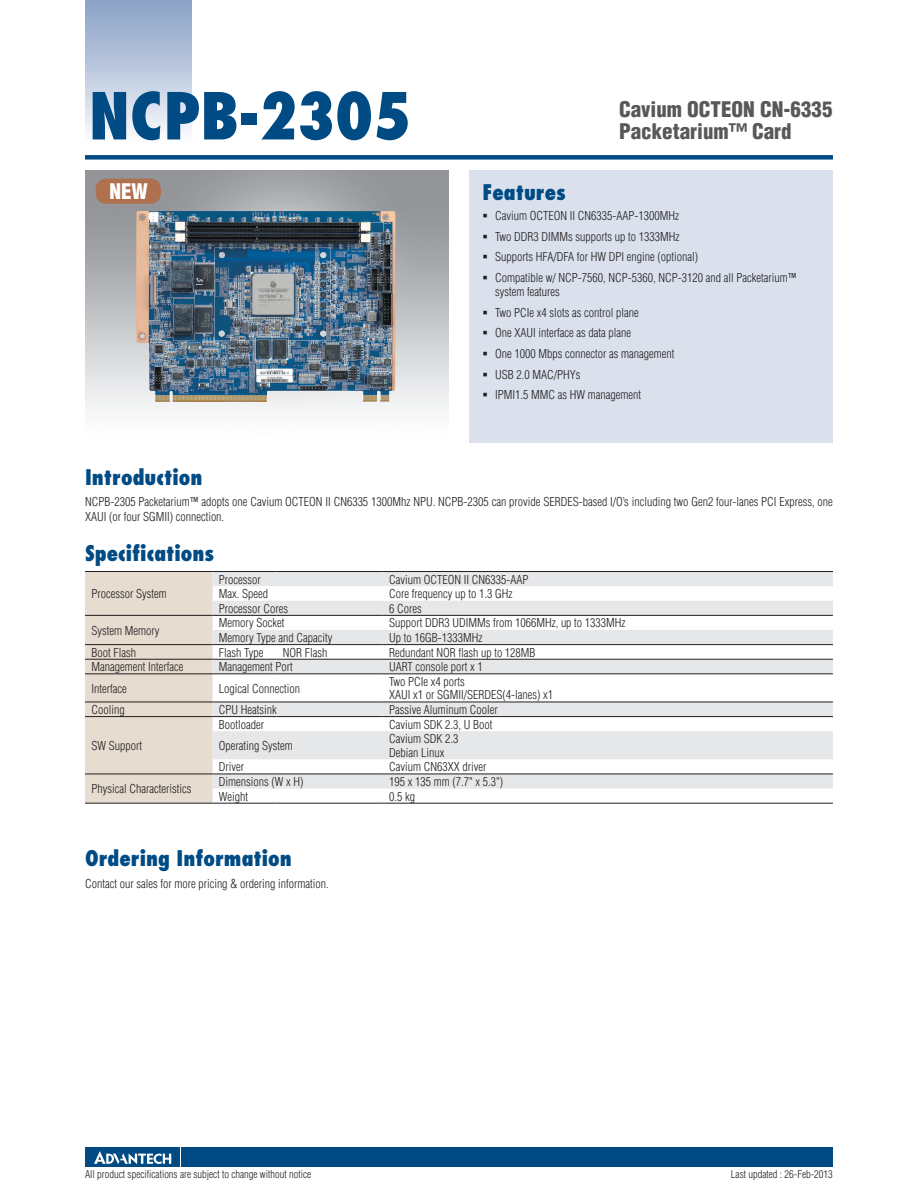
<style>
.page{position:relative;width:918px;height:1188px;background:#fff}
.page>*{position:absolute;margin:0;border:0;box-sizing:border-box;transform-origin:0 0}
.t1{font:800 condensed 63px "Futura";color:#004b84}
.t2{font:800 condensed 21px "Futura";color:#004b84}
.t3{font:900 condensed 21px/22.5px "Helvetica";color:#57585a}
.t4{font:900 condensed 21px "Helvetica";color:#fff}
.t5{font:300 condensed 12px/20.7px "Helvetica";color:#231f20}
.t6{font:300 condensed 10.5px "Helvetica";color:#231f20}
</style>
<div class="page">
<div style="left:85px;top:155px;width:748px;height:5px;background:#004b84"></div>
<div style="left:182px;top:1147px;width:651px;height:20px;background:#004b84"></div>
<div style="left:85px;top:1147px;width:95px;height:20px;background:#004b84"></div>
<svg style="left:94px;top:1151px;width:77px;height:13px"></svg>
<div style="left:85px;top:0;width:106px;height:143px;background:linear-gradient(to bottom,#879fc5,#fafafd)"></div>
<div style="left:470px;top:170px;width:363px;height:272px;background:#dae1ed"></div>
<img style="left:85px;top:170px;width:363px;height:240px">
<img style="left:136px;top:211px;width:260px;height:191px">
<div style="left:85px;top:572px;width:128px;height:231px;background:#e6dccf"></div>
<svg style="left:213px;top:572px;width:620px;height:217px;fill:#e6e7e9"></svg>
<hr style="left:85px;top:571px;width:128px;height:1px;background:#231f20">
<hr style="left:213px;top:571px;width:63px;height:1px;background:#231f20">
<hr style="left:276px;top:571px;width:107px;height:1px;background:#231f20">
<hr style="left:383px;top:571px;width:450px;height:1px;background:#231f20">
<hr style="left:85px;top:615px;width:128px;height:1px;background:#231f20">
<hr style="left:85px;top:644px;width:128px;height:1px;background:#231f20">
<hr style="left:213px;top:615px;width:63px;height:1px;background:#231f20">
<hr style="left:276px;top:615px;width:107px;height:1px;background:#231f20">
<hr style="left:383px;top:615px;width:450px;height:1px;background:#231f20">
<hr style="left:213px;top:644px;width:63px;height:1px;background:#231f20">
<hr style="left:276px;top:644px;width:107px;height:1px;background:#231f20">
<hr style="left:383px;top:644px;width:450px;height:1px;background:#231f20">
<hr style="left:85px;top:659px;width:128px;height:1px;background:#231f20">
<hr style="left:213px;top:659px;width:63px;height:1px;background:#231f20">
<hr style="left:276px;top:659px;width:107px;height:1px;background:#231f20">
<hr style="left:383px;top:659px;width:450px;height:1px;background:#231f20">
<hr style="left:85px;top:673px;width:128px;height:1px;background:#231f20">
<hr style="left:213px;top:673px;width:63px;height:1px;background:#231f20">
<hr style="left:276px;top:673px;width:107px;height:1px;background:#231f20">
<hr style="left:383px;top:673px;width:450px;height:1px;background:#231f20">
<hr style="left:85px;top:702px;width:128px;height:1px;background:#231f20">
<hr style="left:213px;top:702px;width:63px;height:1px;background:#231f20">
<hr style="left:276px;top:702px;width:107px;height:1px;background:#231f20">
<hr style="left:383px;top:702px;width:450px;height:1px;background:#231f20">
<hr style="left:85px;top:716px;width:128px;height:1px;background:#231f20">
<hr style="left:213px;top:716px;width:63px;height:1px;background:#231f20">
<hr style="left:276px;top:716px;width:107px;height:1px;background:#231f20">
<hr style="left:383px;top:716px;width:450px;height:1px;background:#231f20">
<hr style="left:85px;top:774px;width:128px;height:1px;background:#231f20">
<hr style="left:85px;top:803px;width:128px;height:1px;background:#231f20">
<hr style="left:213px;top:774px;width:63px;height:1px;background:#231f20">
<hr style="left:276px;top:774px;width:107px;height:1px;background:#231f20">
<hr style="left:383px;top:774px;width:450px;height:1px;background:#231f20">
<hr style="left:213px;top:803px;width:63px;height:1px;background:#231f20">
<hr style="left:276px;top:803px;width:107px;height:1px;background:#231f20">
<hr style="left:383px;top:803px;width:450px;height:1px;background:#231f20">
<div style="left:96px;top:179px;width:65px;height:25px;background:#af704e;border-radius:10px"></div>
<h1 class="t1" style="left:89px;top:76px;width:324px">NCPB-2305</h1>
<h2 class="t3" style="left:619px;top:98px;width:215px">Cavium OCTEON CN-6335<br>Packetarium™ Card</h2>
<h2 class="t4" style="left:109px;top:178px;width:40px">NEW</h2>
<h2 class="t2" style="left:482px;top:178px;width:85px">Features</h2>
<p class="t5" style="left:495px;top:205px;width:303px">Cavium OCTEON II CN6335-AAP-1300MHz<br>Two DDR3 DIMMs supports up to 1333MHz<br>Supports HFA/DFA for HW DPI engine (optional)<br>Compatible w/ NCP-7560, NCP-5360, NCP-3120 and all Packetarium™</p>
<p class="t5" style="left:495px;top:281px;width:181px">system features<br>Two PCIe x4 slots as control plane<br>One XAUI interface as data plane<br>One 1000 Mbps connector as management<br>USB 2.0 MAC/PHYs<br>IPMI1.5 MMC as HW management</p>
<h2 class="t2" style="left:85px;top:463px;width:119px">Introduction</h2>
<p class="t5" style="left:85px;top:494px;width:749px;line-height:15px">NCPB-2305 Packetarium™ adopts one Cavium OCTEON II CN6335 1300Mhz NPU. NCPB-2305 can provide SERDES-based I/O’s including two Gen2 four-lanes PCI Express, one<br>XAUI (or four SGMII) connection.</p>
<h2 class="t2" style="left:85px;top:539px;width:131px">Specifications</h2>
<p class="t5" style="left:91px;top:583px;width:77px">Processor System</p>
<p class="t5" style="left:219px;top:569px;width:43px">Processor</p>
<p class="t5" style="left:389px;top:569px;width:141px">Cavium OCTEON II CN6335-AAP</p>
<p class="t5" style="left:219px;top:583px;width:51px">Max. Speed</p>
<p class="t5" style="left:389px;top:583px;width:125px">Core frequency up to 1.3 GHz</p>
<p class="t5" style="left:219px;top:598px;width:71px">Processor Cores</p>
<p class="t5" style="left:389px;top:598px;width:34px">6 Cores</p>
<p class="t5" style="left:91px;top:620px;width:70px">System Memory</p>
<p class="t5" style="left:219px;top:613px;width:67px">Memory Socket</p>
<p class="t5" style="left:389px;top:613px;width:238px">Support DDR3 UDIMMs from 1066MHz, up to 1333MHz</p>
<p class="t5" style="left:219px;top:627px;width:115px">Memory Type and Capacity</p>
<p class="t5" style="left:389px;top:627px;width:95px">Up to 16GB-1333MHz</p>
<p class="t5" style="left:91px;top:642px;width:46px">Boot Flash</p>
<p class="t5" style="left:219px;top:642px;width:46px">Flash Type</p>
<p class="t5" style="left:283px;top:642px;width:46px">NOR Flash</p>
<p class="t5" style="left:389px;top:642px;width:148px">Redundant NOR flash up to 128MB</p>
<p class="t5" style="left:91px;top:657px;width:93px">Management Interface</p>
<p class="t5" style="left:219px;top:657px;width:75px">Management Port</p>
<p class="t5" style="left:389px;top:657px;width:95px">UART console port x 1</p>
<p class="t5" style="left:91px;top:678px;width:37px">Interface</p>
<p class="t5" style="left:219px;top:678px;width:83px">Logical Connection</p>
<p class="t5" style="left:389px;top:675px;width:165px;line-height:13.5px">Two PCIe x4 ports<br>XAUI x1 or SGMII/SERDES(4-lanes) x1</p>
<p class="t5" style="left:91px;top:699px;width:35px">Cooling</p>
<p class="t5" style="left:219px;top:699px;width:60px">CPU Heatsink</p>
<p class="t5" style="left:389px;top:699px;width:110px">Passive Aluminum Cooler</p>
<p class="t5" style="left:91px;top:735px;width:52px">SW Support</p>
<p class="t5" style="left:219px;top:714px;width:47px">Bootloader</p>
<p class="t5" style="left:389px;top:714px;width:105px">Cavium SDK 2.3, U Boot</p>
<p class="t5" style="left:219px;top:735px;width:75px">Operating System</p>
<p class="t5" style="left:389px;top:732px;width:71px;line-height:13.5px">Cavium SDK 2.3<br>Debian Linux</p>
<p class="t5" style="left:219px;top:757px;width:27px">Driver</p>
<p class="t5" style="left:389px;top:757px;width:99px">Cavium CN63XX driver</p>
<p class="t5" style="left:91px;top:779px;width:101px">Physical Characteristics</p>
<p class="t5" style="left:219px;top:771px;width:86px">Dimensions (W x H)</p>
<p class="t5" style="left:389px;top:771px;width:116px">195 x 135 mm (7.7" x 5.3")</p>
<p class="t5" style="left:219px;top:786px;width:31px">Weight</p>
<p class="t5" style="left:389px;top:786px;width:27px">0.5 kg</p>
<h2 class="t2" style="left:85px;top:845px;width:208px">Ordering Information</h2>
<p class="t5" style="left:85px;top:873px;width:245px">Contact our sales for more pricing &amp; ordering information.</p>
<p class="t6" style="left:85px;top:1168px;width:228px">All product specifications are subject to change without notice</p>
<p class="t6" style="left:731px;top:1168px;width:104px">Last updated : 26-Feb-2013</p>
</div>
